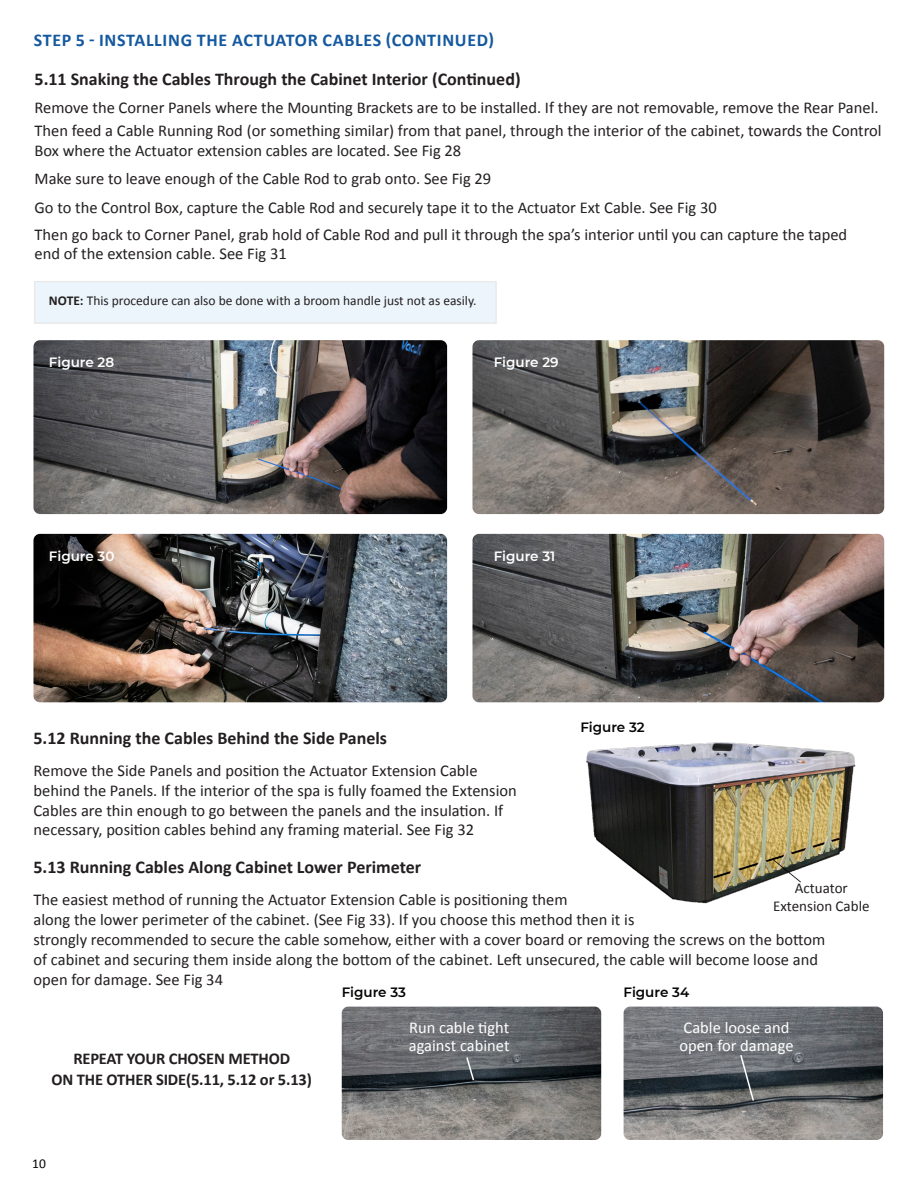
<style>
.page{position:relative;width:918px;height:1188px;background:#fff}
.page>*{position:absolute;margin:0;border:0;box-sizing:border-box;transform-origin:0 0}
.t1{font:700 18px "Calibri";color:#231f20}
.t2{font:700 18px "Calibri";letter-spacing:.04em;color:#14599f}
.t3{font:16.5px/19.8px "Calibri";color:#231f20}
.t4{font:700 16.5px "Calibri";letter-spacing:-.01em;color:#231f20}
.t5{font:16.5px/18px "Calibri";color:#fff}
.t6{font:15px "Calibri";color:#231f20}
.t7{font:13.5px "Calibri";color:#231f20}
.t8{font:600 13.5px "Montserrat";color:#fff}
.t9{font:600 13.5px "Montserrat";color:#040503}
.t10{font:13.5px "Calibri";color:#040503}
.s1{font-weight:700}
</style>
<div class="page">
<img style="left:586px;top:742px;width:270px;height:162px">
<div style="left:35px;top:282px;width:461px;height:41px;background:#ecf5fb"></div>
<img style="left:33px;top:340px;width:414px;height:174px">
<img style="left:33px;top:534px;width:414px;height:168px">
<img style="left:472px;top:340px;width:412px;height:174px">
<img style="left:472px;top:534px;width:412px;height:168px">
<img style="left:342px;top:1007px;width:259px;height:133px">
<img style="left:624px;top:1007px;width:259px;height:133px">
<svg style="left:465px;top:1056px;width:10px;height:26px"></svg>
<svg style="left:739px;top:1053px;width:16px;height:49px"></svg>
<p class="t2" style="left:34px;top:28px;width:462px">STEP 5 - INSTALLING THE ACTUATOR CABLES (CONTINUED)</p>
<p class="t1" style="left:35px;top:66px;width:488px">5.11 Snaking the Cables Through the Cabinet Interior (Continued)</p>
<p class="t3" style="left:35px;top:97px;width:846px">Remove the Corner Panels where the Mounting Brackets are to be installed. If they are not removable, remove the Rear Panel.</p>
<p class="t3" style="left:35px;top:120px;width:849px">Then feed a Cable Running Rod (or something similar) from that panel, through the interior of the cabinet, towards the Control<br>Box where the Actuator extension cables are located. See Fig 28</p>
<p class="t3" style="left:35px;top:168px;width:458px">Make sure to leave enough of the Cable Rod to grab onto. See Fig 29</p>
<p class="t3" style="left:35px;top:197px;width:684px">Go to the Control Box, capture the Cable Rod and securely tape it to the Actuator Ext Cable. See Fig 30</p>
<p class="t3" style="left:35px;top:224px;width:814px">Then go back to Corner Panel, grab hold of Cable Rod and pull it through the spa’s interior until you can capture the taped</p>
<p class="t3" style="left:35px;top:244px;width:254px">end of the extension cable. See Fig 31</p>
<p class="t7" style="left:49px;top:291px;width:429px"><span class="s1">NOTE:</span> This procedure can also be done with a broom handle just not as easily.</p>
<p class="t8" style="left:49px;top:353px;width:67px">Figure 28</p>
<p class="t8" style="left:494px;top:353px;width:66px">Figure 29</p>
<p class="t8" style="left:49px;top:546px;width:67px">Figure 30</p>
<p class="t8" style="left:494px;top:546px;width:63px">Figure 31</p>
<p class="t1" style="left:33px;top:725px;width:355px">5.12 Running the Cables Behind the Side Panels</p>
<p class="t3" style="left:33px;top:760px;width:446px">Remove the Side Panels and position the Actuator Extension Cable</p>
<p class="t3" style="left:33px;top:780px;width:485px">behind the Panels. If the interior of the spa is fully foamed the Extension<br>Cables are thin enough to go between the panels and the insulation. If necessary, position cables behind any framing material. See Fig 32</p>
<p class="t1" style="left:33px;top:855px;width:389px">5.13 Running Cables Along Cabinet Lower Perimeter</p>
<p class="t9" style="left:580px;top:718px;width:66px">Figure 32</p>
<p class="t6" style="left:795px;top:877px;width:54px">Actuator</p>
<p class="t6" style="left:773px;top:895px;width:98px">Extension Cable</p>
<p class="t3" style="left:33px;top:890px;width:536px">The easiest method of running the Actuator Extension Cable is positioning them</p>
<p class="t3" style="left:33px;top:909px;width:603px">along the lower perimeter of the cabinet. (See Fig 33). If you choose this method then it is</p>
<p class="t3" style="left:33px;top:929px;width:793px">strongly recommended to secure the cable somehow, either with a cover board or removing the screws on the bottom</p>
<p class="t3" style="left:33px;top:949px;width:786px">of cabinet and securing them inside along the bottom of the cabinet. Left unsecured, the cable will become loose and</p>
<p class="t3" style="left:33px;top:969px;width:191px">open for damage. See Fig 34</p>
<p class="t9" style="left:342px;top:983px;width:66px">Figure 33</p>
<p class="t9" style="left:624px;top:983px;width:67px">Figure 34</p>
<p class="t5" style="left:409px;top:1018px;width:102px">Run cable tight</p>
<p class="t5" style="left:409px;top:1036px;width:102px">against cabinet</p>
<p class="t5" style="left:679px;top:1018px;width:116px">Cable loose and open for damage</p>
<p class="t4" style="left:73px;top:1047px;width:218px">REPEAT YOUR CHOSEN METHOD</p>
<p class="t4" style="left:52px;top:1068px;width:262px">ON THE OTHER SIDE(5.11, 5.12 or 5.13)</p>
<p class="t10" style="left:32px;top:1154px;width:15px">10</p>
</div>
